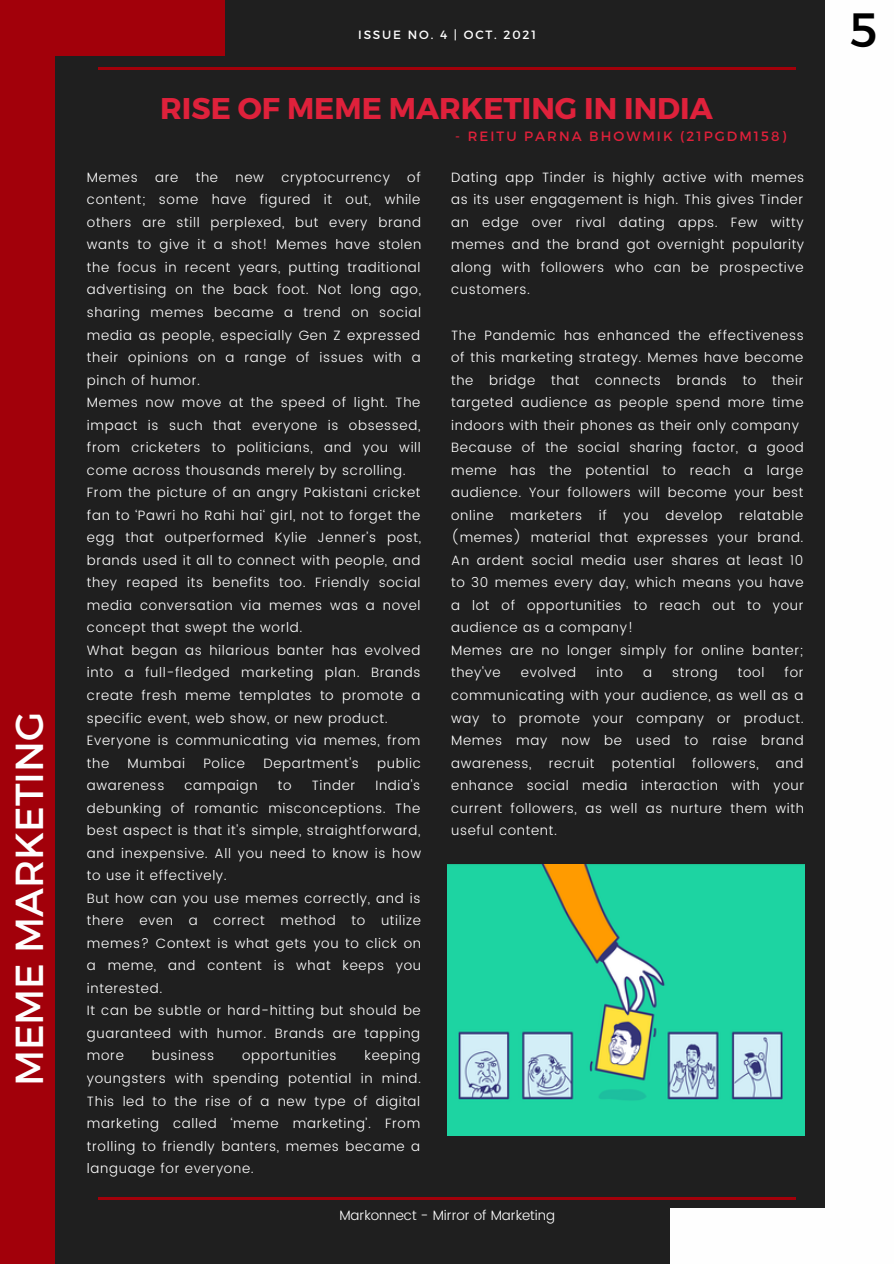
<style>
.page{position:relative;width:894px;height:1264px;background:#fff}
.page>*{position:absolute;margin:0;border:0;box-sizing:border-box;transform-origin:0 0}
.t1{font:48px "Montserrat";color:#000}
.t2{font:39px "Montserrat";color:#fefefe}
.t3{font:700 30px "Montserrat";color:#df213b}
.t4{font:300 13.5px/22.5px "Poppins";letter-spacing:.05em;color:#fff;text-align:justify}
.t5{font:13.5px "Montserrat";letter-spacing:.15em;color:#df213b}
.t6{font:300 13.5px "Poppins";color:#fff}
.t7{font:12px "Montserrat";letter-spacing:.15em;color:#fefefe}
</style>
<div class="page">
<div style="left:0;top:0;width:893px;height:1263px;background:#1f1f1f"></div>
<hr style="left:98px;top:67px;width:697px;height:3px;background:#a2000a">
<div style="left:825px;top:0;width:68px;height:1263px;background:#fefefe"></div>
<div style="left:0;top:0;width:55px;height:1263px;background:#a2000a"></div>
<hr style="left:98px;top:1197px;width:697px;height:2px;background:#a2000a">
<div style="left:0;top:0;width:225px;height:55px;background:#a2000a"></div>
<div style="left:670px;top:1208px;width:223px;height:55px;background:#fefefe"></div>
<img style="left:447px;top:864px;width:357px;height:271px">
<p class="t2" style="left:4px;top:1086px;width:376px;rotate:-90deg">MEME MARKETING</p>
<p class="t7" style="left:358px;top:27px;width:179px">ISSUE NO. 4 | OCT. 2021</p>
<p class="t3" style="left:160px;top:89px;width:554px">RISE OF MEME MARKETING IN INDIA</p>
<p class="t4" style="left:87px;top:166px;width:336px;text-indent:320px">of content; some have figured it out, while others are still perplexed, but every brand wants to give it a shot! Memes have stolen the focus in recent years, putting traditional advertising on the back foot. Not long ago, sharing memes became a trend on social media as people, especially Gen Z expressed their opinions on a range of issues with a pinch of humor.</p>
<p class="t4" style="left:87px;top:391px;width:335px">Memes now move at the speed of light. The impact is such that everyone is obsessed, from cricketers to politicians, and you will come across thousands merely by scrolling.</p>
<p class="t4" style="left:87px;top:481px;width:335px">From the picture of an angry Pakistani cricket fan to ‘Pawri ho Rahi hai‘ girl, not to forget the egg that outperformed Kylie Jenner’s post, brands used it all to connect with people, and they reaped its benefits too. Friendly social media conversation via memes was a novel concept that swept the world.</p>
<p class="t4" style="left:87px;top:639px;width:335px">What began as hilarious banter has evolved into a full-fledged marketing plan. Brands create fresh meme templates to promote a specific event, web show, or new product.</p>
<p class="t4" style="left:87px;top:729px;width:335px">Everyone is communicating via memes, from the</p>
<p class="t4" style="left:87px;top:166px;width:52px">Memes</p>
<p class="t4" style="left:155px;top:166px;width:25px">are</p>
<p class="t4" style="left:196px;top:166px;width:24px">the</p>
<p class="t4" style="left:235px;top:166px;width:30px">new</p>
<p class="t4" style="left:281px;top:166px;width:110px">cryptocurrency</p>
<p class="t4" style="left:128px;top:751px;width:59px">Mumbai</p>
<p class="t4" style="left:203px;top:751px;width:43px">Police</p>
<p class="t4" style="left:263px;top:751px;width:97px">Department's</p>
<p class="t4" style="left:377px;top:751px;width:45px">public</p>
<p class="t4" style="left:87px;top:774px;width:79px">awareness</p>
<p class="t4" style="left:184px;top:774px;width:75px">campaign</p>
<p class="t4" style="left:278px;top:774px;width:15px">to</p>
<p class="t4" style="left:311px;top:774px;width:45px">Tinder</p>
<p class="t4" style="left:87px;top:774px;width:335px;text-indent:288px">India's debunking of romantic misconceptions. The best aspect is that it's simple, straightforward, and inexpensive. All you need to know is how to use it effectively.</p>
<p class="t4" style="left:87px;top:886px;width:335px">But how can you use memes correctly, and is there even a correct method to utilize memes? Context is what gets you to click on a meme, and content is what keeps you interested.</p>
<p class="t4" style="left:87px;top:999px;width:335px">It can be subtle or hard-hitting but should be guaranteed with humor. Brands are tapping more</p>
<p class="t4" style="left:87px;top:1044px;width:336px;text-indent:277px">keeping youngsters with spending potential in mind.<br>This led to the rise of a new type of digital marketing called ‘meme marketing’. From trolling to friendly banters, memes became a language for everyone.</p>
<p class="t4" style="left:152px;top:1044px;width:64px">business</p>
<p class="t4" style="left:242px;top:1044px;width:96px">opportunities</p>
<p class="t5" style="left:455px;top:128px;width:332px">- REITU PARNA BHOWMIK (21PGDM158)</p>
<p class="t4" style="left:451px;top:166px;width:354px">Dating app Tinder is highly active with memes as its user engagement is high. This gives Tinder an edge over rival dating apps. Few witty memes and the brand got overnight popularity along with followers who can be prospective customers.</p>
<p class="t4" style="left:451px;top:323px;width:354px">The Pandemic has enhanced the effectiveness of this marketing strategy. Memes have become the bridge that connects brands to their targeted audience as people spend more time indoors with their phones as their only company</p>
<p class="t4" style="left:451px;top:436px;width:354px">Because of the social sharing factor, a good meme has the potential to reach a large audience. Your followers will become your best online marketers if you develop relatable (memes) material that expresses your brand.<br>An ardent social media user shares at least 10 to 30 memes every day, which means you have a lot of opportunities to reach out to your audience as a company!</p>
<p class="t4" style="left:451px;top:639px;width:353px">Memes are no longer simply for online banter; they've</p>
<p class="t4" style="left:451px;top:661px;width:354px;text-indent:333px">for communicating with your audience, as well as a way to promote your company or product.<br>Memes may now be used to raise brand awareness,</p>
<p class="t4" style="left:521px;top:661px;width:57px">evolved</p>
<p class="t4" style="left:596px;top:661px;width:28px">into</p>
<p class="t4" style="left:643px;top:661px;width:10px">a</p>
<p class="t4" style="left:672px;top:661px;width:47px">strong</p>
<p class="t4" style="left:737px;top:661px;width:28px">tool</p>
<p class="t4" style="left:548px;top:751px;width:47px">recruit</p>
<p class="t4" style="left:611px;top:751px;width:65px">potential</p>
<p class="t4" style="left:692px;top:751px;width:68px">followers,</p>
<p class="t4" style="left:451px;top:751px;width:354px;text-indent:325px">and enhance social media interaction with your current followers, as well as nurture them with useful content.</p>
<p class="t6" style="left:339px;top:1207px;width:217px">Markonnect - Mirror of Marketing</p>
<p class="t1" style="left:849px;top:-2px;width:29px">5</p>
</div>
